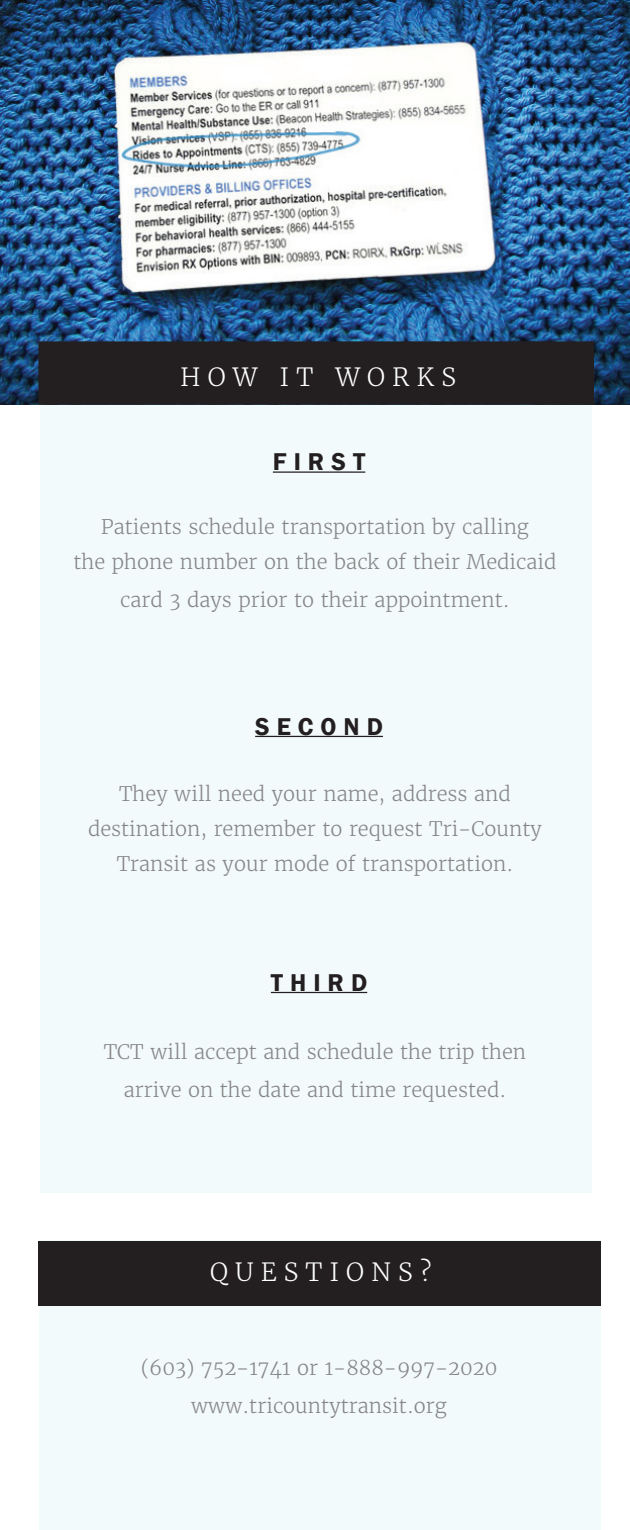
<style>
.page{position:relative;width:630px;height:1530px;background:#fff}
.page>*{position:absolute;margin:0;border:0;box-sizing:border-box;transform-origin:0 0}
.t1{font:300 25px "Merriweather";letter-spacing:.28em;color:#fff}
.t2{font:600 25px "Franklin Gothic";letter-spacing:.28em;color:#231f20}
.t3{font:300 20px/35px "Merriweather";color:#868687;text-align:center}
</style>
<div class="page">
<img style="left:0;top:0;width:630px;height:405px">
<div style="left:39px;top:1241px;width:561px;height:289px;background:#f3fafb"></div>
<div style="left:38px;top:1241px;width:563px;height:64px;background:#231f20"></div>
<div style="left:40px;top:405px;width:552px;height:787px;background:#f3fafb"></div>
<div style="left:40px;top:343px;width:553px;height:61px;background:#231f20"></div>
<div style="left:38px;top:341px;width:556px;height:64px;border:2px solid #231f20"></div>
<hr style="left:273px;top:471px;width:92px;height:2px;background:#231f20">
<hr style="left:255px;top:736px;width:128px;height:1px;background:#231f20">
<hr style="left:271px;top:992px;width:96px;height:1px;background:#231f20">
<p class="t1" style="left:180px;top:361px;width:277px">HOW IT WORKS</p>
<p class="t2" style="left:273px;top:446px;width:94px">FIRST</p>
<p class="t3" style="left:73px;top:510px;width:485px">Patients schedule transportation by calling<br>the phone number on the back of their Medicaid</p>
<p class="t3" style="left:120px;top:582px;width:391px">card 3 days prior to their appointment.</p>
<p class="t2" style="left:255px;top:711px;width:129px">SECOND</p>
<p class="t3" style="left:88px;top:776px;width:455px">They will need your name, address and destination, remember to request Tri-County<br>Transit as your mode of transportation.</p>
<p class="t2" style="left:271px;top:967px;width:98px">THIRD</p>
<p class="t3" style="left:104px;top:1033px;width:424px;line-height:37.5px">TCT will accept and schedule the trip then arrive on the date and time requested.</p>
<p class="t1" style="left:210px;top:1256px;width:223px">QUESTIONS?</p>
<p class="t3" style="left:141px;top:1350px;width:358px;line-height:37.5px">(603) 752-1741 or 1-888-997-2020 www.tricountytransit.org</p>
</div>
